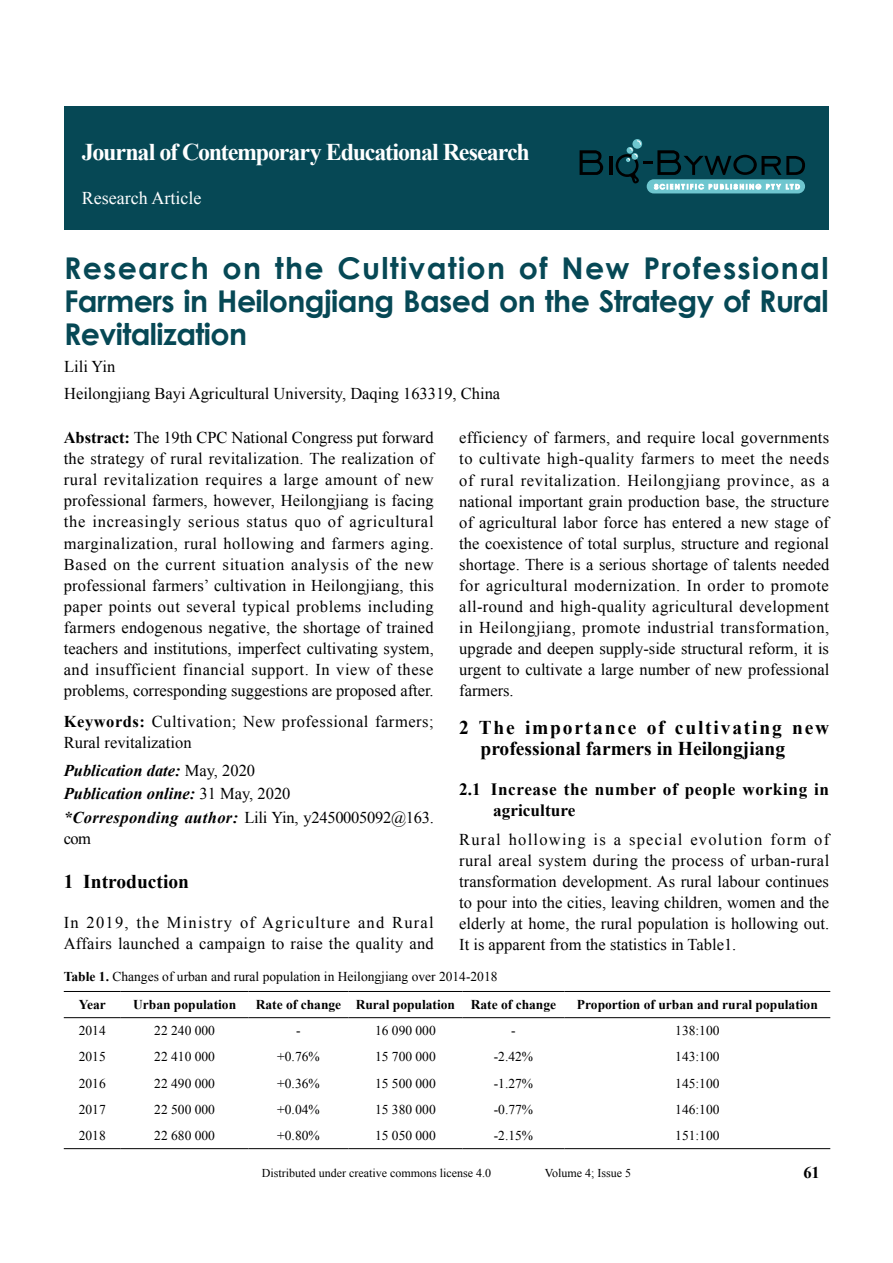
<style>
.page{position:relative;width:893px;height:1263px;background:#fff}
.page>*{position:absolute;margin:0;border:0;box-sizing:border-box;transform-origin:0 0}
.t1{font:700 30px/33px "Century Gothic";letter-spacing:-.02em;color:#064855;text-align:justify}
.t2{font:700 24px "Times New Roman";letter-spacing:-.05em;color:#fff}
.t3{font:700 19.5px/21px "Times New Roman";color:#000}
.t4{font:18px "Times New Roman";color:#fff}
.t5{font:700 17.25px/21px "Times New Roman";letter-spacing:.035em;color:#000}
.t6{font:16.5px/21px "Times New Roman";color:#000;text-align:justify}
.t7{font:italic 700 16.5px/23.5px "Times New Roman";color:#000}
.t8{font:16.5px/21px "Times New Roman";letter-spacing:.02em;color:#000}
.t9{font:16.5px/21px "Times New Roman";letter-spacing:.035em;color:#000}
.t10{font:700 16.5px "Times New Roman";color:#000}
.t11{font:13.5px/27.8px "Times New Roman";color:#000}
.t12{font:700 13.5px "Times New Roman";color:#000}
.t13{font:12px "Times New Roman";color:#000}
.s1{font-weight:700}
.s2{font-weight:400;font-style:normal}
</style>
<div class="page">
<div style="left:64px;top:106px;width:765px;height:123px;background:#064855"></div>
<svg style="left:580px;top:150px;width:23px;height:25px"></svg>
<hr style="left:609px;top:156px;width:3px;height:19px;background:#000">
<svg style="left:647px;top:179px;width:158px;height:14px"></svg>
<svg style="left:616px;top:140px;width:189px;height:49px"></svg>
<hr style="left:64px;top:991px;width:57px;height:1px;background:#000">
<hr style="left:121px;top:991px;width:128px;height:1px;background:#000">
<hr style="left:249px;top:991px;width:99px;height:1px;background:#000">
<hr style="left:348px;top:991px;width:114px;height:1px;background:#000">
<hr style="left:462px;top:991px;width:102px;height:1px;background:#000">
<hr style="left:564px;top:991px;width:266px;height:1px;background:#000">
<hr style="left:64px;top:1148px;width:57px;height:1px;background:#000">
<hr style="left:121px;top:1148px;width:128px;height:1px;background:#000">
<hr style="left:249px;top:1148px;width:99px;height:1px;background:#000">
<hr style="left:348px;top:1148px;width:114px;height:1px;background:#000">
<hr style="left:462px;top:1148px;width:102px;height:1px;background:#000">
<hr style="left:564px;top:1148px;width:266px;height:1px;background:#000">
<hr style="left:64px;top:1017px;width:57px;height:1px;background:#000">
<hr style="left:121px;top:1017px;width:128px;height:1px;background:#000">
<hr style="left:249px;top:1017px;width:99px;height:1px;background:#000">
<hr style="left:348px;top:1017px;width:114px;height:1px;background:#000">
<hr style="left:462px;top:1017px;width:102px;height:1px;background:#000">
<hr style="left:564px;top:1017px;width:266px;height:1px;background:#000">
<h2 class="t2" style="left:82px;top:135px;width:449px">Journal of Contemporary Educational Research</h2>
<p class="t4" style="left:82px;top:186px;width:121px">Research Article</p>
<h1 class="t1" style="left:64px;top:250px;width:766px">Research on the Cultivation of New Professional Farmers in Heilongjiang Based on the Strategy of Rural Revitalization</h1>
<p class="t6" style="left:64px;top:353px;width:438px;line-height:27px">Lili Yin<br>Heilongjiang Bayi Agricultural University, Daqing 163319, China</p>
<p class="t6" style="left:64px;top:427px;width:372px"><span class="s1">Abstract:</span> The 19th CPC National Congress put forward the strategy of rural revitalization. The realization of rural revitalization requires a large amount of new professional farmers, however, Heilongjiang is facing the increasingly serious status quo of agricultural marginalization, rural hollowing and farmers aging.<br>Based on the current situation analysis of the new professional farmers’ cultivation in Heilongjiang, this paper points out several typical problems including farmers endogenous negative, the shortage of trained teachers and institutions, imperfect cultivating system, and insufficient financial support. In view of these problems, corresponding suggestions are proposed after.</p>
<p class="t9" style="left:64px;top:711px;width:372px"><span class="s1">Keywords:</span> Cultivation; New professional farmers;<br>Rural revitalization</p>
<p class="t7" style="left:64px;top:758px;width:372px">Publication date: <span class="s2">May, 2020<br></span>Publication online: <span class="s2">31 May, 2020<br></span>*Corresponding author: <span class="s2">Lili Yin, y2450005092@163.</span></p>
<p class="t6" style="left:64px;top:827px;width:29px">com</p>
<p class="t3" style="left:64px;top:871px;width:127px">1 Introduction</p>
<p class="t8" style="left:64px;top:912px;width:372px">In 2019, the Ministry of Agriculture and Rural<br>Affairs launched a campaign to raise the quality and</p>
<p class="t6" style="left:459px;top:427px;width:372px">efficiency of farmers, and require local governments to cultivate high-quality farmers to meet the needs of rural revitalization. Heilongjiang province, as a national important grain production base, the structure of agricultural labor force has entered a new stage of the coexistence of total surplus, structure and regional shortage. There is a serious shortage of talents needed for agricultural modernization. In order to promote all-round and high-quality agricultural development in Heilongjiang, promote industrial transformation, upgrade and deepen supply-side structural reform, it is urgent to cultivate a large number of new professional farmers.</p>
<p class="t3" style="left:480px;top:716px;width:350px;text-indent:-21px">2 The importance of cultivating new professional farmers in Heilongjiang</p>
<p class="t5" style="left:493px;top:778px;width:337px;text-indent:-34px">2.1 Increase the number of people working in agriculture</p>
<p class="t6" style="left:459px;top:829px;width:372px">Rural hollowing is a special evolution form of rural areal system during the process of urban-rural transformation development. As rural labour continues to pour into the cities, leaving children, women and the elderly at home, the rural population is hollowing out.<br>It is apparent from the statistics in Table1.</p>
<p class="t11" style="left:79px;top:962px;width:420px;text-indent:-15px"><span class="s1">Table 1.</span> Changes of urban and rural population in Heilongjiang over 2014-2018<br><span class="s1">Year</span></p>
<p class="t12" style="left:133px;top:995px;width:105px">Urban population</p>
<p class="t12" style="left:256px;top:995px;width:302px">Rate of change Rural population Rate of change</p>
<p class="t12" style="left:577px;top:995px;width:242px">Proportion of urban and rural population</p>
<p class="t11" style="left:79px;top:1017px;width:28px">2014</p>
<p class="t11" style="left:154px;top:1017px;width:62px">22 240 000</p>
<p class="t11" style="left:296px;top:1017px;width:6px">-</p>
<p class="t11" style="left:375px;top:1017px;width:62px">16 090 000</p>
<p class="t11" style="left:511px;top:1017px;width:6px">-</p>
<p class="t11" style="left:675px;top:1017px;width:46px">138:100</p>
<p class="t11" style="left:79px;top:1043px;width:29px">2015</p>
<p class="t11" style="left:154px;top:1043px;width:62px">22 410 000</p>
<p class="t11" style="left:277px;top:1043px;width:44px">+0.76%</p>
<p class="t11" style="left:375px;top:1043px;width:62px">15 700 000</p>
<p class="t11" style="left:494px;top:1043px;width:41px">-2.42%</p>
<p class="t11" style="left:675px;top:1043px;width:46px">143:100</p>
<p class="t11" style="left:79px;top:1069px;width:29px">2016</p>
<p class="t11" style="left:154px;top:1069px;width:62px">22 490 000</p>
<p class="t11" style="left:277px;top:1069px;width:44px">+0.36%</p>
<p class="t11" style="left:375px;top:1069px;width:62px">15 500 000</p>
<p class="t11" style="left:494px;top:1069px;width:41px">-1.27%</p>
<p class="t11" style="left:675px;top:1069px;width:46px">145:100</p>
<p class="t11" style="left:79px;top:1095px;width:29px">2017</p>
<p class="t11" style="left:154px;top:1095px;width:62px">22 500 000</p>
<p class="t11" style="left:277px;top:1095px;width:44px">+0.04%</p>
<p class="t11" style="left:375px;top:1095px;width:62px">15 380 000</p>
<p class="t11" style="left:494px;top:1095px;width:41px">-0.77%</p>
<p class="t11" style="left:675px;top:1095px;width:46px">146:100</p>
<p class="t11" style="left:79px;top:1121px;width:29px">2018</p>
<p class="t11" style="left:154px;top:1121px;width:62px">22 680 000</p>
<p class="t11" style="left:277px;top:1121px;width:44px">+0.80%</p>
<p class="t11" style="left:375px;top:1121px;width:62px">15 050 000</p>
<p class="t11" style="left:494px;top:1121px;width:41px">-2.15%</p>
<p class="t11" style="left:675px;top:1121px;width:46px">151:100</p>
<p class="t13" style="left:262px;top:1165px;width:231px">Distributed under creative commons license 4.0</p>
<p class="t13" style="left:545px;top:1165px;width:88px">Volume 4; Issue 5</p>
<p class="t10" style="left:803px;top:1161px;width:18px">61</p>
</div>
